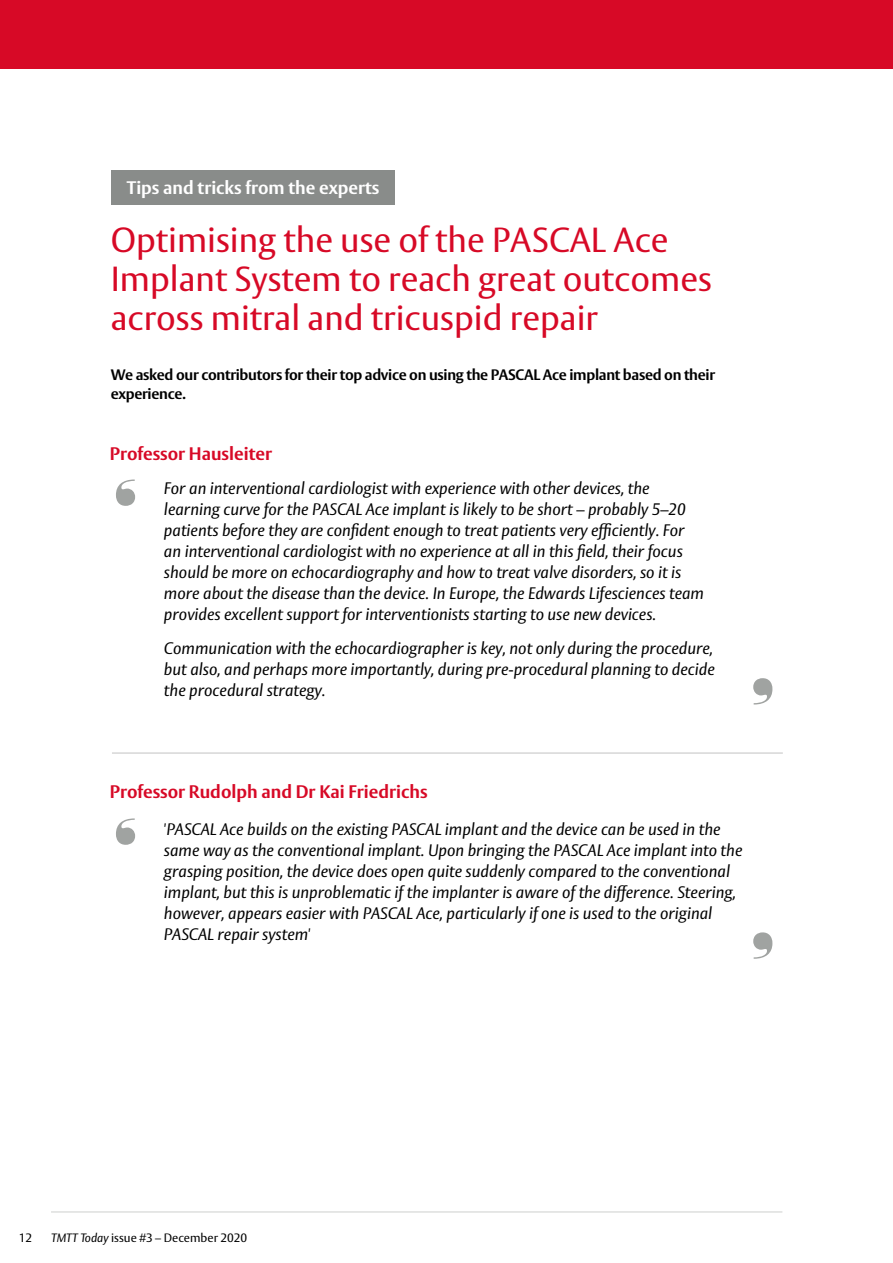
<style>
.page{position:relative;width:893px;height:1263px;background:#fff}
.page>*{position:absolute;margin:0;border:0;box-sizing:border-box;transform-origin:0 0}
.t1{font:34.5px/39px "Vesta Pro";color:#d70926}
.t2{font:700 18px "Vesta Pro";color:#d70926}
.t3{font:700 18px "Vesta Pro";color:#fff}
.t4{font:italic 16.5px/21px "Vesta Pro";color:#000}
.t5{font:700 15px/19.5px "Vesta Pro";letter-spacing:-.02em;color:#000}
.t6{font:12px "Vesta Pro";color:#000}
.s1{font-style:italic}
</style>
<div class="page">
<hr style="left:51px;top:1211px;width:731px;height:1px;background:#cecfce">
<div style="left:0;top:0;width:893px;height:68px;background:#d70926"></div>
<hr style="left:112px;top:753px;width:671px;height:1px;background:#c2c3c2">
<div style="left:111px;top:170px;width:284px;height:34px;background:#898c8a"></div>
<p class="t3" style="left:127px;top:177px;width:254px">Tips and tricks from the experts</p>
<h1 class="t1" style="left:111px;top:220px;width:603px">Optimising the use of the PASCAL Ace<br>Implant System to reach great outcomes across mitral and tricuspid repair</h1>
<p class="t5" style="left:111px;top:364px;width:606px">We asked our contributors for their top advice on using the PASCAL Ace implant based on their experience.</p>
<p class="t2" style="left:110px;top:443px;width:164px">Professor Hausleiter</p>
<p class="t4" style="left:164px;top:478px;width:542px">For an interventional cardiologist with experience with other devices, the learning curve for the PASCAL Ace implant is likely to be short – probably 5–20 patients before they are confident enough to treat patients very efficiently. For an interventional cardiologist with no experience at all in this field, their focus should be more on echocardiography and how to treat valve disorders, so it is more about the disease than the device. In Europe, the Edwards Lifesciences team provides excellent support for interventionists starting to use new devices.</p>
<p class="t4" style="left:164px;top:637px;width:552px;text-align:justify">Communication with the echocardiographer is key, not only during the procedure, but also, and perhaps more importantly, during pre-procedural planning to decide the procedural strategy.</p>
<p class="t2" style="left:110px;top:781px;width:319px">Professor Rudolph and Dr Kai Friedrichs</p>
<p class="t4" style="left:164px;top:819px;width:580px">'PASCAL Ace builds on the existing PASCAL implant and the device can be used in the same way as the conventional implant. Upon bringing the PASCAL Ace implant into the grasping position, the device does open quite suddenly compared to the conventional implant, but this is unproblematic if the implanter is aware of the difference. Steering, however, appears easier with PASCAL Ace, particularly if one is used to the original PASCAL repair system'</p>
<p class="t6" style="left:19px;top:1231px;width:15px">12</p>
<p class="t6" style="left:51px;top:1231px;width:198px"><span class="s1">TMTT Today</span> issue #3 – December 2020</p>
</div>
